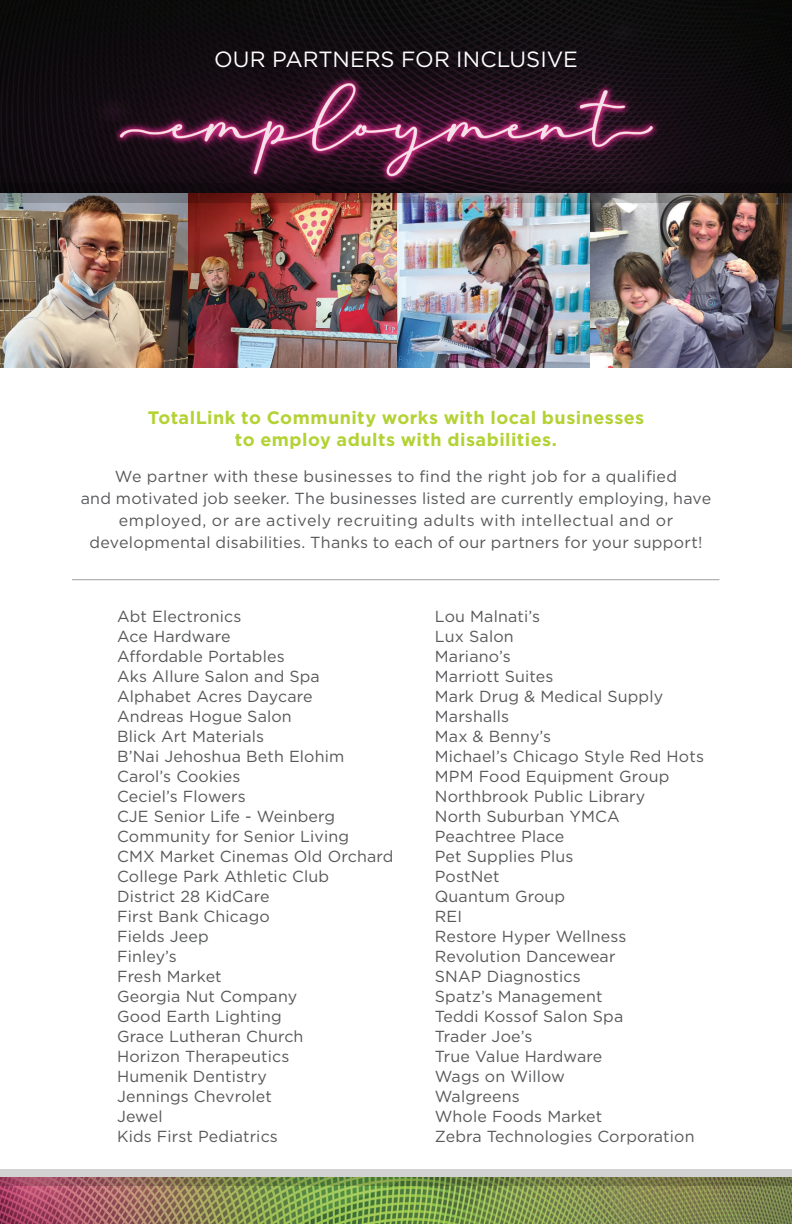
<style>
.page{position:relative;width:792px;height:1224px;background:#fff}
.page>*{position:absolute;margin:0;border:0;box-sizing:border-box;transform-origin:0 0}
.t1{font:22px "Gotham";color:#fff}
.t2{font:700 18px/22px "Gotham";letter-spacing:.025em;color:#b3d234;text-align:center}
.t3{font:16px/22px "Gotham";letter-spacing:.01em;color:#57585a;text-align:center}
</style>
<div class="page">
<img style="left:0;top:1185px;width:792px;height:39px">
<svg style="left:0;top:1169px;width:792px;height:16px;background:#a5a48e"></svg>
<img style="left:0;top:202px;width:590px;height:165px">
<img style="left:590px;top:202px;width:202px;height:165px">
<hr style="left:72px;top:579px;width:647px;height:1px;background:#9d9fa2">
<img style="left:0;top:0;width:792px;height:183px">
<img style="left:0;top:183px;width:792px;height:19px">
<p class="t1" style="left:214px;top:45px;width:365px">OUR PARTNERS FOR INCLUSIVE</p>
<p class="t2" style="left:148px;top:407px;width:498px">TotalLink to Community works with local businesses to employ adults with disabilities.</p>
<p class="t3" style="left:81px;top:465px;width:632px">We partner with these businesses to find the right job for a qualified<br>and motivated job seeker. The businesses listed are currently employing, have employed, or are actively recruiting adults with intellectual and or developmental disabilities. Thanks to each of our partners for your support!</p>
<p class="t3" style="left:117px;top:605px;width:126px">Abt Electronics</p>
<p class="t3" style="left:117px;top:625px;width:115px">Ace Hardware</p>
<p class="t3" style="left:117px;top:645px;width:169px">Affordable Portables</p>
<p class="t3" style="left:117px;top:665px;width:204px">Aks Allure Salon and Spa</p>
<p class="t3" style="left:117px;top:685px;width:197px">Alphabet Acres Daycare</p>
<p class="t3" style="left:117px;top:705px;width:176px">Andreas Hogue Salon</p>
<p class="t3" style="left:117px;top:725px;width:149px">Blick Art Materials</p>
<p class="t3" style="left:117px;top:745px;width:229px">B’Nai Jehoshua Beth Elohim</p>
<p class="t3" style="left:117px;top:765px;width:125px">Carol’s Cookies</p>
<p class="t3" style="left:117px;top:785px;width:130px">Ceciel’s Flowers</p>
<p class="t3" style="left:117px;top:806px;width:234px;line-height:20px;text-align:left">CJE Senior Life - Weinberg<br>Community for Senior Living</p>
<p class="t3" style="left:117px;top:845px;width:278px">CMX Market Cinemas Old Orchard</p>
<p class="t3" style="left:117px;top:865px;width:214px">College Park Athletic Club</p>
<p class="t3" style="left:117px;top:885px;width:154px">District 28 KidCare</p>
<p class="t3" style="left:117px;top:905px;width:154px">First Bank Chicago</p>
<p class="t3" style="left:117px;top:925px;width:93px">Fields Jeep</p>
<p class="t3" style="left:117px;top:945px;width:61px">Finley’s</p>
<p class="t3" style="left:117px;top:965px;width:106px">Fresh Market</p>
<p class="t3" style="left:117px;top:985px;width:182px">Georgia Nut Company</p>
<p class="t3" style="left:117px;top:1005px;width:166px">Good Earth Lighting</p>
<p class="t3" style="left:117px;top:1025px;width:188px">Grace Lutheran Church</p>
<p class="t3" style="left:117px;top:1045px;width:174px">Horizon Therapeutics</p>
<p class="t3" style="left:117px;top:1065px;width:151px">Humenik Dentistry</p>
<p class="t3" style="left:117px;top:1085px;width:156px">Jennings Chevrolet</p>
<p class="t3" style="left:117px;top:1105px;width:47px">Jewel</p>
<p class="t3" style="left:117px;top:1125px;width:162px">Kids First Pediatrics</p>
<p class="t3" style="left:435px;top:605px;width:107px">Lou Malnati’s</p>
<p class="t3" style="left:435px;top:625px;width:80px">Lux Salon</p>
<p class="t3" style="left:435px;top:645px;width:78px">Mariano’s</p>
<p class="t3" style="left:435px;top:665px;width:120px">Marriott Suites</p>
<p class="t3" style="left:435px;top:685px;width:230px">Mark Drug &amp; Medical Supply</p>
<p class="t3" style="left:435px;top:705px;width:76px">Marshalls</p>
<p class="t3" style="left:435px;top:725px;width:118px">Max &amp; Benny’s</p>
<p class="t3" style="left:435px;top:745px;width:271px">Michael’s Chicago Style Red Hots</p>
<p class="t3" style="left:435px;top:765px;width:236px">MPM Food Equipment Group</p>
<p class="t3" style="left:435px;top:785px;width:212px">Northbrook Public Library</p>
<p class="t3" style="left:435px;top:805px;width:186px">North Suburban YMCA</p>
<p class="t3" style="left:435px;top:825px;width:131px">Peachtree Place</p>
<p class="t3" style="left:435px;top:845px;width:140px">Pet Supplies Plus</p>
<p class="t3" style="left:435px;top:865px;width:66px">PostNet</p>
<p class="t3" style="left:435px;top:885px;width:132px">Quantum Group</p>
<p class="t3" style="left:435px;top:905px;width:29px">REI</p>
<p class="t3" style="left:435px;top:925px;width:193px">Restore Hyper Wellness</p>
<p class="t3" style="left:435px;top:945px;width:182px">Revolution Dancewear</p>
<p class="t3" style="left:435px;top:965px;width:147px">SNAP Diagnostics</p>
<p class="t3" style="left:435px;top:985px;width:169px">Spatz’s Management</p>
<p class="t3" style="left:435px;top:1005px;width:190px">Teddi Kossof Salon Spa</p>
<p class="t3" style="left:435px;top:1025px;width:99px">Trader Joe’s</p>
<p class="t3" style="left:435px;top:1045px;width:169px">True Value Hardware</p>
<p class="t3" style="left:435px;top:1065px;width:132px">Wags on Willow</p>
<p class="t3" style="left:435px;top:1085px;width:86px">Walgreens</p>
<p class="t3" style="left:435px;top:1105px;width:169px">Whole Foods Market</p>
<p class="t3" style="left:435px;top:1125px;width:261px">Zebra Technologies Corporation</p>
</div>
